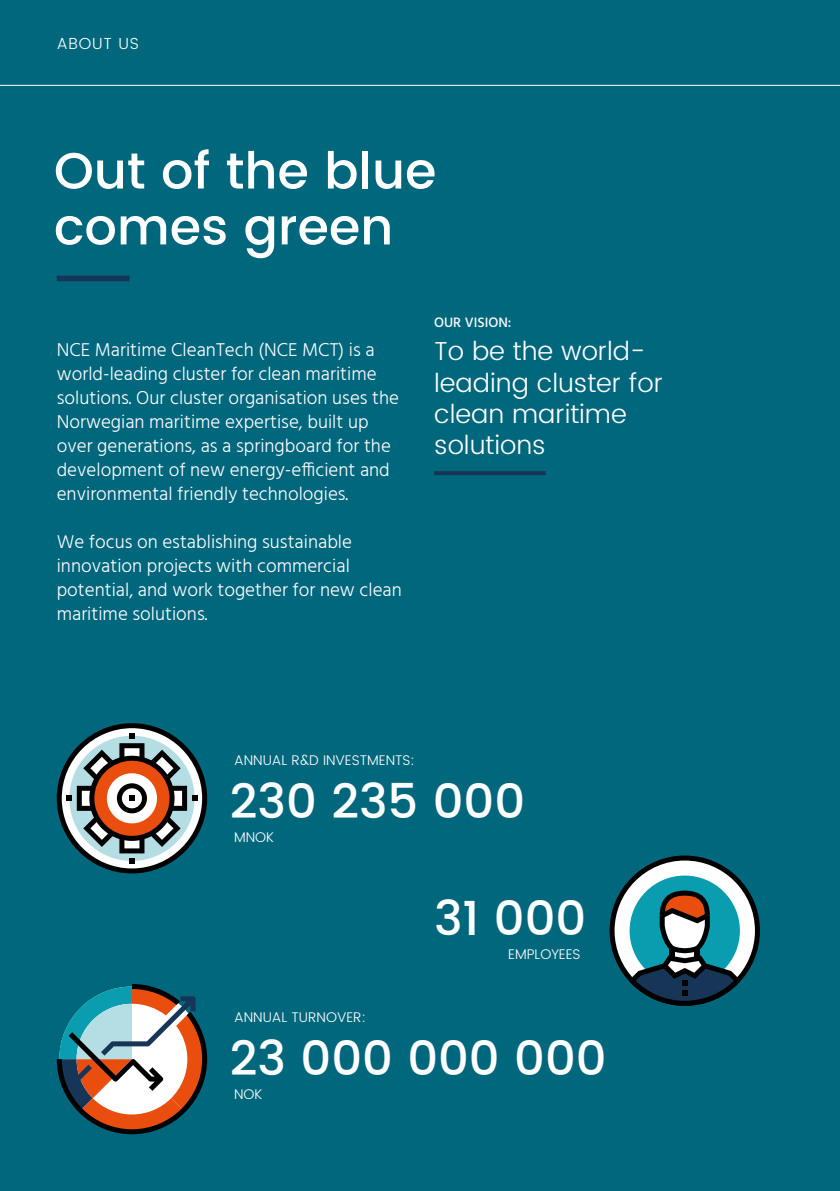
<style>
.page{position:relative;width:840px;height:1191px;background:#fff}
.page>*{position:absolute;margin:0;border:0;box-sizing:border-box;transform-origin:0 0}
.t1{font:500 50.8px/55.8px "Poppins";color:#fff}
.t2{font:500 48px "Poppins";color:#fff}
.t3{font:300 26px/31.2px "Poppins";color:#fff}
.t4{font:300 19px/24px "Hind";color:#fff}
.t5{font:300 16px "Poppins";letter-spacing:.05em;color:#fff}
.t6{font:300 14px "Poppins";color:#fff}
.t7{font:500 14px "Hind";color:#fff}
</style>
<div class="page">
<div style="left:0;top:0;width:839px;height:1191px;background:#00677d"></div>
<hr style="left:0;top:85px;width:839px;height:1px;background:#fff">
<svg style="left:609px;top:855px;width:150px;height:150px"></svg>
<hr style="left:434px;top:471px;width:111px;height:4px;background:#173557">
<svg style="left:56px;top:275px;width:379px;height:859px"></svg>
<p class="t5" style="left:57px;top:32px;width:84px">ABOUT US</p>
<h1 class="t1" style="left:54px;top:144px;width:384px">Out of the blue comes green</h1>
<p class="t4" style="left:57px;top:339px;width:343px">NCE Maritime CleanTech (NCE MCT) is a world-leading cluster for clean maritime solutions. Our cluster organisation uses the Norwegian maritime expertise, built up over generations, as a springboard for the development of new energy-efficient and environmental friendly technologies.</p>
<p class="t4" style="left:57px;top:531px;width:346px">We focus on establishing sustainable innovation projects with commercial potential, and work together for new clean maritime solutions.</p>
<p class="t7" style="left:434px;top:313px;width:79px">OUR VISION:</p>
<h3 class="t3" style="left:434px;top:337px;width:230px">To be the world&shy;leading cluster for clean maritime solutions</h3>
<p class="t6" style="left:234px;top:750px;width:182px">ANNUAL R&amp;D INVESTMENTS:</p>
<h2 class="t2" style="left:230px;top:765px;width:296px">230 235 000</h2>
<p class="t6" style="left:234px;top:827px;width:41px">MNOK</p>
<h2 class="t2" style="left:434px;top:882px;width:154px">31 000</h2>
<p class="t6" style="left:508px;top:943px;width:74px">EMPLOYEES</p>
<p class="t6" style="left:234px;top:1007px;width:133px">ANNUAL TURNOVER:</p>
<h2 class="t2" style="left:230px;top:1022px;width:378px">23 000 000 000</h2>
<p class="t6" style="left:234px;top:1084px;width:30px">NOK</p>
</div>
